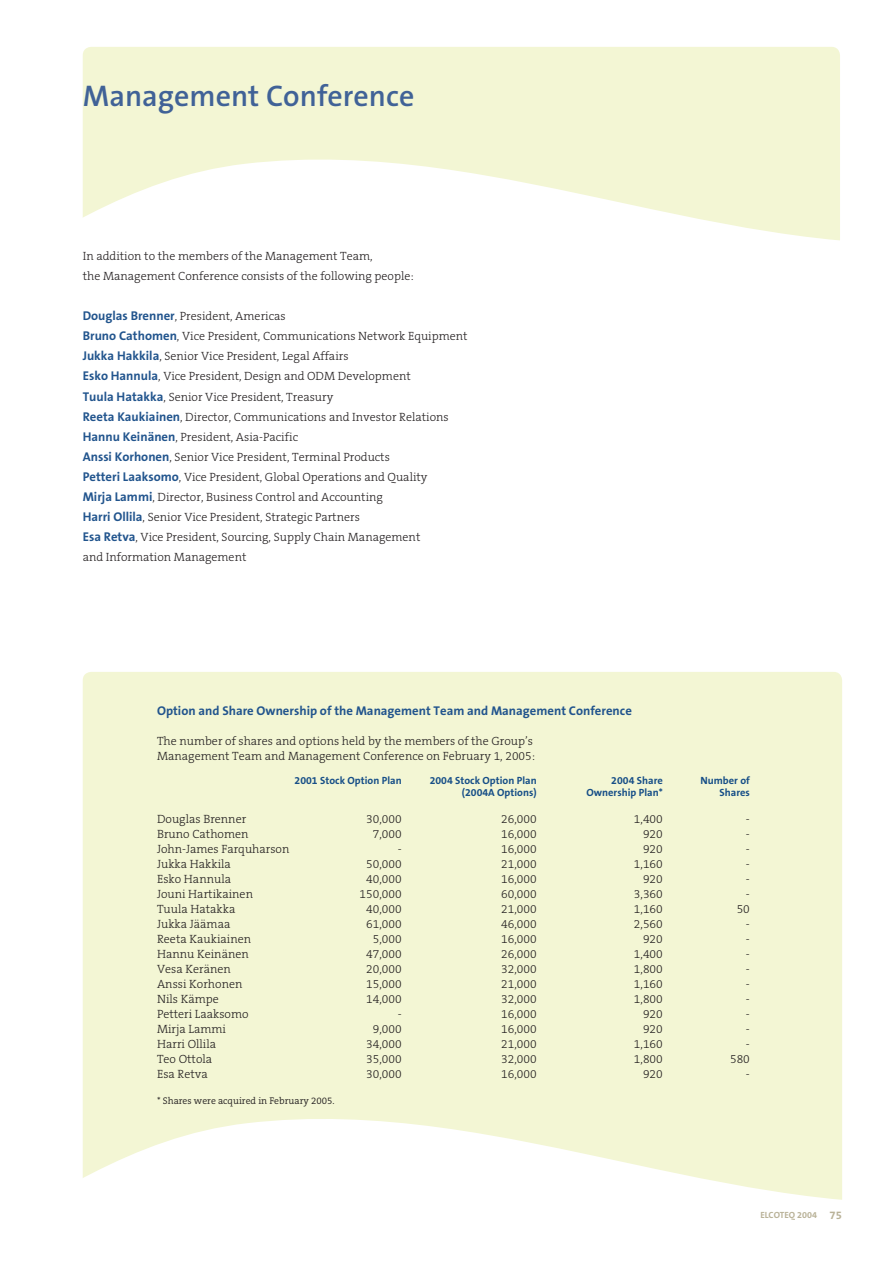
<style>
.page{position:relative;width:893px;height:1263px;background:#fff}
.page>*{position:absolute;margin:0;border:0;box-sizing:border-box;transform-origin:0 0}
.t1{font:600 30px "The Sans B6";color:#406297}
.t2{font:700 12.75px "The Sans B7";color:#21548d}
.t3{font:300 12px/20.1px "The Serif B3";color:#231f20}
.t4{font:700 10.5px "The Sans B7";color:#164e87}
.t5{font:300 9.75px "The Serif B4";color:#231f20}
.t6{font:700 9px "The Sans B7";color:#b9b298}
.s1{font-family:"The Sans B7";font-weight:700;font-size:12.75px;color:#21548d}
.s2{font-size:11.25px}
</style>
<div class="page">
<div style="left:83px;top:47px;width:757px;height:201px;background:#f3f6d4;border-radius:9px"></div>
<svg style="left:82px;top:133px;width:758px;height:115px"></svg>
<div style="left:83px;top:672px;width:759px;height:535px;background:#f3f6d4;border-radius:9px"></div>
<svg style="left:82px;top:1093px;width:760px;height:114px;fill:#fdfdf7"></svg>
<h1 class="t1" style="left:83px;top:85px;width:333px">Management Conference</h1>
<p class="t3" style="left:83px;top:247px;width:332px">In addition to the members of the Management Team,<br>the Management Conference consists of the following people:</p>
<p class="t3" style="left:83px;top:307px;width:386px"><span class="s1">Douglas Brenner</span>, President, Americas<br><span class="s1">Bruno Cathomen</span>, Vice President, Communications Network Equipment <span class="s1">Jukka Hakkila</span>, Senior Vice President, Legal Affairs<br><span class="s1">Esko Hannula</span>, Vice President, Design and ODM Development<br><span class="s1">Tuula Hatakka</span>, Senior Vice President, Treasury<br><span class="s1">Reeta Kaukiainen</span>, Director, Communications and Investor Relations <span class="s1">Hannu Keinänen</span>, President, Asia-Pacif ic<br><span class="s1">Anssi Korhonen</span>, Senior Vice President, Terminal Products<br><span class="s1">Petteri Laaksomo</span>, Vice President, Global Operations and Quality<br><span class="s1">Mirja Lammi</span>, Director, Business Control and Accounting<br><span class="s1">Harri Ollila</span>, Senior Vice President, Strategic Partners<br><span class="s1">Esa Retva</span>, Vice President, Sourcing, Supply Chain Management<br>and Information Management</p>
<p class="t2" style="left:157px;top:706px;width:476px">Option and Share Ownership of the Management Team and Management Conference</p>
<p class="t3" style="left:157px;top:735px;width:379px;line-height:15px">The number of shares and options held by the members of the Group’s<br>Management Team and Management Conference on February 1, 2005:</p>
<p class="t4" style="left:294px;top:777px;width:109px">2001 Stock Option Plan</p>
<p class="t4" style="left:429px;top:777px;width:109px">2004 Stock Option Plan</p>
<p class="t4" style="left:611px;top:777px;width:53px">2004 Share</p>
<p class="t4" style="left:700px;top:777px;width:51px">Number of</p>
<p class="t4" style="left:462px;top:789px;width:76px">(2004A Options)</p>
<p class="t4" style="left:586px;top:789px;width:78px">Ownership Plan*</p>
<p class="t4" style="left:719px;top:789px;width:32px">Shares</p>
<p class="t3" style="left:157px;top:810px;width:91px">Douglas Brenner</p>
<p class="t3" style="left:366px;top:810px;width:37px">30,000</p>
<p class="t3" style="left:501px;top:810px;width:37px">26,000</p>
<p class="t3" style="left:634px;top:810px;width:30px">1,400</p>
<p class="t3" style="left:746px;top:810px;width:5px">-</p>
<p class="t3" style="left:157px;top:825px;width:93px">Bruno Cathomen</p>
<p class="t3" style="left:373px;top:825px;width:30px">7,000</p>
<p class="t3" style="left:501px;top:825px;width:37px">16,000</p>
<p class="t3" style="left:643px;top:825px;width:21px">920</p>
<p class="t3" style="left:746px;top:825px;width:5px">-</p>
<p class="t3" style="left:157px;top:840px;width:134px">John-James Farquharson</p>
<p class="t3" style="left:398px;top:840px;width:5px">-</p>
<p class="t3" style="left:501px;top:840px;width:37px">16,000</p>
<p class="t3" style="left:643px;top:840px;width:21px">920</p>
<p class="t3" style="left:746px;top:840px;width:5px">-</p>
<p class="t3" style="left:157px;top:855px;width:75px">Jukka Hakkila</p>
<p class="t3" style="left:366px;top:855px;width:37px">50,000</p>
<p class="t3" style="left:501px;top:855px;width:37px">21,000</p>
<p class="t3" style="left:634px;top:855px;width:30px">1,160</p>
<p class="t3" style="left:746px;top:855px;width:5px">-</p>
<p class="t3" style="left:157px;top:870px;width:75px">Esko Hannula</p>
<p class="t3" style="left:366px;top:870px;width:37px">40,000</p>
<p class="t3" style="left:501px;top:870px;width:37px">16,000</p>
<p class="t3" style="left:643px;top:870px;width:21px">920</p>
<p class="t3" style="left:746px;top:870px;width:5px">-</p>
<p class="t3" style="left:157px;top:885px;width:97px">Jouni Hartikainen</p>
<p class="t3" style="left:359px;top:885px;width:44px">150,000</p>
<p class="t3" style="left:501px;top:885px;width:37px">60,000</p>
<p class="t3" style="left:634px;top:885px;width:30px">3,360</p>
<p class="t3" style="left:746px;top:885px;width:5px">-</p>
<p class="t3" style="left:157px;top:900px;width:80px">Tuula Hatakka</p>
<p class="t3" style="left:366px;top:900px;width:37px">40,000</p>
<p class="t3" style="left:501px;top:900px;width:37px">21,000</p>
<p class="t3" style="left:634px;top:900px;width:30px">1,160</p>
<p class="t3" style="left:736px;top:900px;width:15px">50</p>
<p class="t3" style="left:157px;top:915px;width:75px">Jukka Jäämaa</p>
<p class="t3" style="left:366px;top:915px;width:37px">61,000</p>
<p class="t3" style="left:501px;top:915px;width:37px">46,000</p>
<p class="t3" style="left:634px;top:915px;width:30px">2,560</p>
<p class="t3" style="left:746px;top:915px;width:5px">-</p>
<p class="t3" style="left:157px;top:930px;width:96px">Reeta Kaukiainen</p>
<p class="t3" style="left:373px;top:930px;width:30px">5,000</p>
<p class="t3" style="left:501px;top:930px;width:37px">16,000</p>
<p class="t3" style="left:643px;top:930px;width:21px">920</p>
<p class="t3" style="left:746px;top:930px;width:5px">-</p>
<p class="t3" style="left:157px;top:945px;width:93px">Hannu Keinänen</p>
<p class="t3" style="left:366px;top:945px;width:37px">47,000</p>
<p class="t3" style="left:501px;top:945px;width:37px">26,000</p>
<p class="t3" style="left:634px;top:945px;width:30px">1,400</p>
<p class="t3" style="left:746px;top:945px;width:5px">-</p>
<p class="t3" style="left:157px;top:960px;width:75px">Vesa Keränen</p>
<p class="t3" style="left:366px;top:960px;width:37px">20,000</p>
<p class="t3" style="left:501px;top:960px;width:37px">32,000</p>
<p class="t3" style="left:634px;top:960px;width:30px">1,800</p>
<p class="t3" style="left:746px;top:960px;width:5px">-</p>
<p class="t3" style="left:157px;top:975px;width:87px">Anssi Korhonen</p>
<p class="t3" style="left:366px;top:975px;width:37px">15,000</p>
<p class="t3" style="left:501px;top:975px;width:37px">21,000</p>
<p class="t3" style="left:634px;top:975px;width:30px">1,160</p>
<p class="t3" style="left:746px;top:975px;width:5px">-</p>
<p class="t3" style="left:157px;top:990px;width:63px">Nils Kämpe</p>
<p class="t3" style="left:366px;top:990px;width:37px">14,000</p>
<p class="t3" style="left:501px;top:990px;width:37px">32,000</p>
<p class="t3" style="left:634px;top:990px;width:30px">1,800</p>
<p class="t3" style="left:746px;top:990px;width:5px">-</p>
<p class="t3" style="left:157px;top:1005px;width:93px">Petteri Laaksomo</p>
<p class="t3" style="left:398px;top:1005px;width:5px">-</p>
<p class="t3" style="left:501px;top:1005px;width:37px">16,000</p>
<p class="t3" style="left:643px;top:1005px;width:21px">920</p>
<p class="t3" style="left:746px;top:1005px;width:5px">-</p>
<p class="t3" style="left:157px;top:1020px;width:70px">Mirja Lammi</p>
<p class="t3" style="left:373px;top:1020px;width:30px">9,000</p>
<p class="t3" style="left:501px;top:1020px;width:37px">16,000</p>
<p class="t3" style="left:643px;top:1020px;width:21px">920</p>
<p class="t3" style="left:746px;top:1020px;width:5px">-</p>
<p class="t3" style="left:157px;top:1035px;width:61px">Harri Ollila</p>
<p class="t3" style="left:366px;top:1035px;width:37px">34,000</p>
<p class="t3" style="left:501px;top:1035px;width:37px">21,000</p>
<p class="t3" style="left:634px;top:1035px;width:30px">1,160</p>
<p class="t3" style="left:746px;top:1035px;width:5px">-</p>
<p class="t3" style="left:157px;top:1050px;width:57px">Teo Ottola</p>
<p class="t3" style="left:366px;top:1050px;width:37px">35,000</p>
<p class="t3" style="left:501px;top:1050px;width:37px">32,000</p>
<p class="t3" style="left:634px;top:1050px;width:30px">1,800</p>
<p class="t3" style="left:730px;top:1050px;width:21px">580</p>
<p class="t3" style="left:157px;top:1065px;width:52px">Esa Retva</p>
<p class="t3" style="left:366px;top:1065px;width:37px">30,000</p>
<p class="t3" style="left:501px;top:1065px;width:37px">16,000</p>
<p class="t3" style="left:643px;top:1065px;width:21px">920</p>
<p class="t3" style="left:746px;top:1065px;width:5px">-</p>
<p class="t5" style="left:157px;top:1097px;width:179px">* Shares were acquired in February 2005.</p>
<p class="t6" style="left:760px;top:1212px;width:83px">ELCOTEQ 2004 <span class="s2">75</span></p>
</div>
